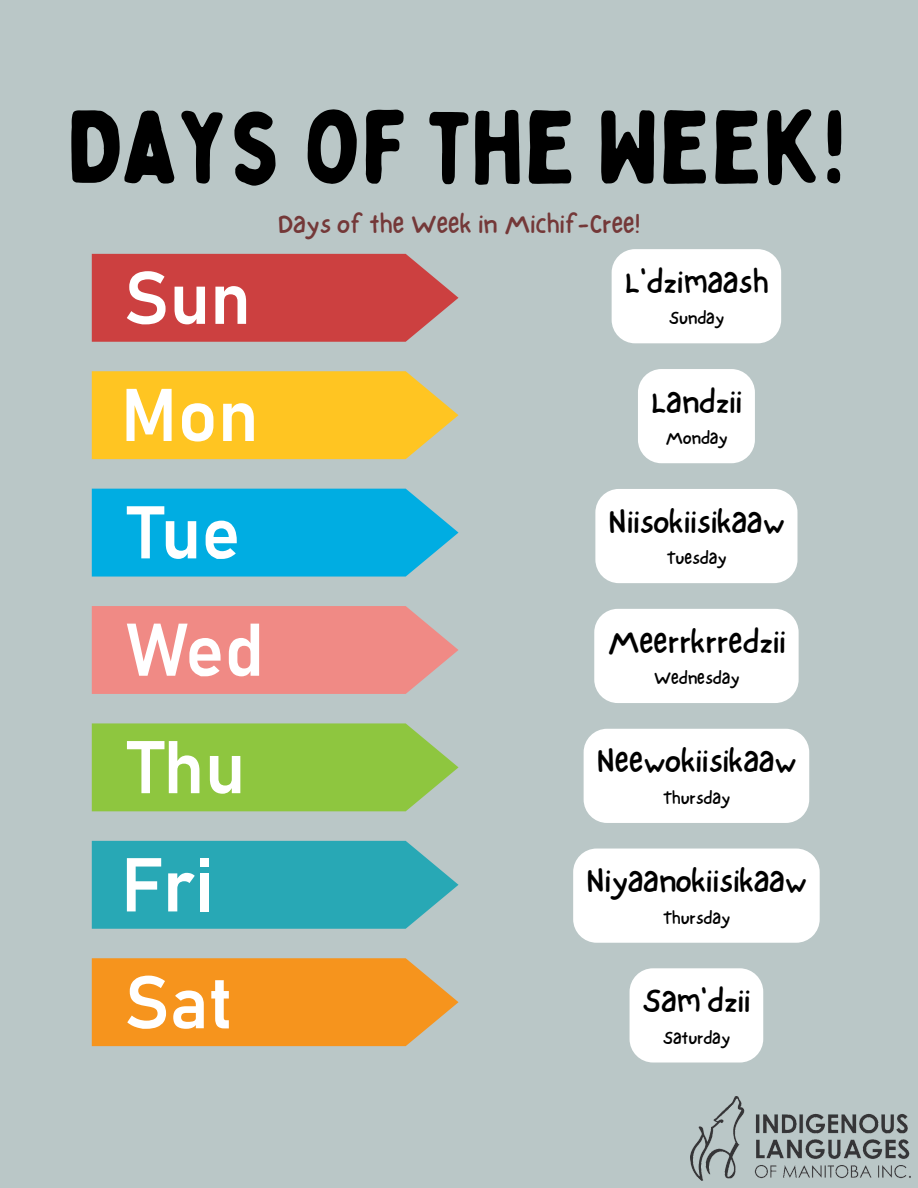
<style>
.page{position:relative;width:918px;height:1188px;background:#bac7c7}
.page>*{position:absolute;margin:0;border:0;box-sizing:border-box;transform-origin:0 0}
.t1{font:102.45px "Bobby Jones Soft";color:#000}
.t2{font:33px "NF One Little Font Regular";color:#000}
.t3{font:26.85px "NF One Little Font Regular";color:#743838}
.t4{font:18px "NF One Little Font Regular";color:#000}
</style>
<div class="page">
<svg style="left:92px;top:254px;width:367px;height:88px;background:#ce5858"></svg>
<svg style="left:92px;top:371px;width:367px;height:88px;background:#f9ca42"></svg>
<svg style="left:92px;top:489px;width:367px;height:88px;background:#1fb4e1"></svg>
<svg style="left:92px;top:606px;width:366px;height:88px;background:#ed9995"></svg>
<svg style="left:92px;top:723px;width:367px;height:88px;background:#99ca57"></svg>
<svg style="left:92px;top:958px;width:367px;height:88px;background:#f29f39"></svg>
<svg style="left:92px;top:841px;width:367px;height:88px;background:#3caeb9"></svg>
<div style="left:200px;top:873px;width:9px;height:38px;background:#fff"></div>
<div style="left:200px;top:858px;width:9px;height:9px;background:#fff"></div>
<div style="left:594px;top:609px;width:205px;height:94px;background:#fff"></div>
<div style="left:595px;top:489px;width:202px;height:94px;background:#fff"></div>
<div style="left:638px;top:369px;width:117px;height:94px;background:#fff;border-radius:24px"></div>
<div style="left:584px;top:729px;width:225px;height:94px;background:#fff"></div>
<div style="left:573px;top:849px;width:247px;height:94px;background:#fff"></div>
<div style="left:630px;top:968px;width:133px;height:95px;background:#fff;border-radius:24px"></div>
<div style="left:612px;top:249px;width:169px;height:94px;background:#fff;border-radius:24px"></div>
<img style="left:690px;top:1096px;width:221px;height:85px">
<p class="t1" style="left:67px;top:84px;width:780px">DAYS OF THE WEEK!</p>
<p class="t3" style="left:278px;top:208px;width:364px">Days of the Week in Michif-Cree!</p>
<p class="t2" style="left:625px;top:262px;width:145px">L'dzimaash</p>
<p class="t4" style="left:669px;top:308px;width:56px">Sunday</p>
<p class="t2" style="left:651px;top:382px;width:92px">Landzii</p>
<p class="t4" style="left:666px;top:428px;width:63px">Monday</p>
<p class="t2" style="left:609px;top:502px;width:178px">Niisokiisikaaw</p>
<p class="t4" style="left:667px;top:547px;width:61px">Tuesday</p>
<p class="t2" style="left:607px;top:622px;width:180px">Meerrkrredzii</p>
<p class="t4" style="left:654px;top:667px;width:87px">Wednesday</p>
<p class="t2" style="left:597px;top:742px;width:201px">Neewokiisikaaw</p>
<p class="t4" style="left:663px;top:787px;width:68px">Thursday</p>
<p class="t2" style="left:586px;top:862px;width:222px">Niyaanokiisikaaw</p>
<p class="t4" style="left:663px;top:907px;width:68px">Thursday</p>
<p class="t2" style="left:643px;top:981px;width:109px">Sam'dzii</p>
<p class="t4" style="left:663px;top:1027px;width:68px">Saturday</p>
</div>
